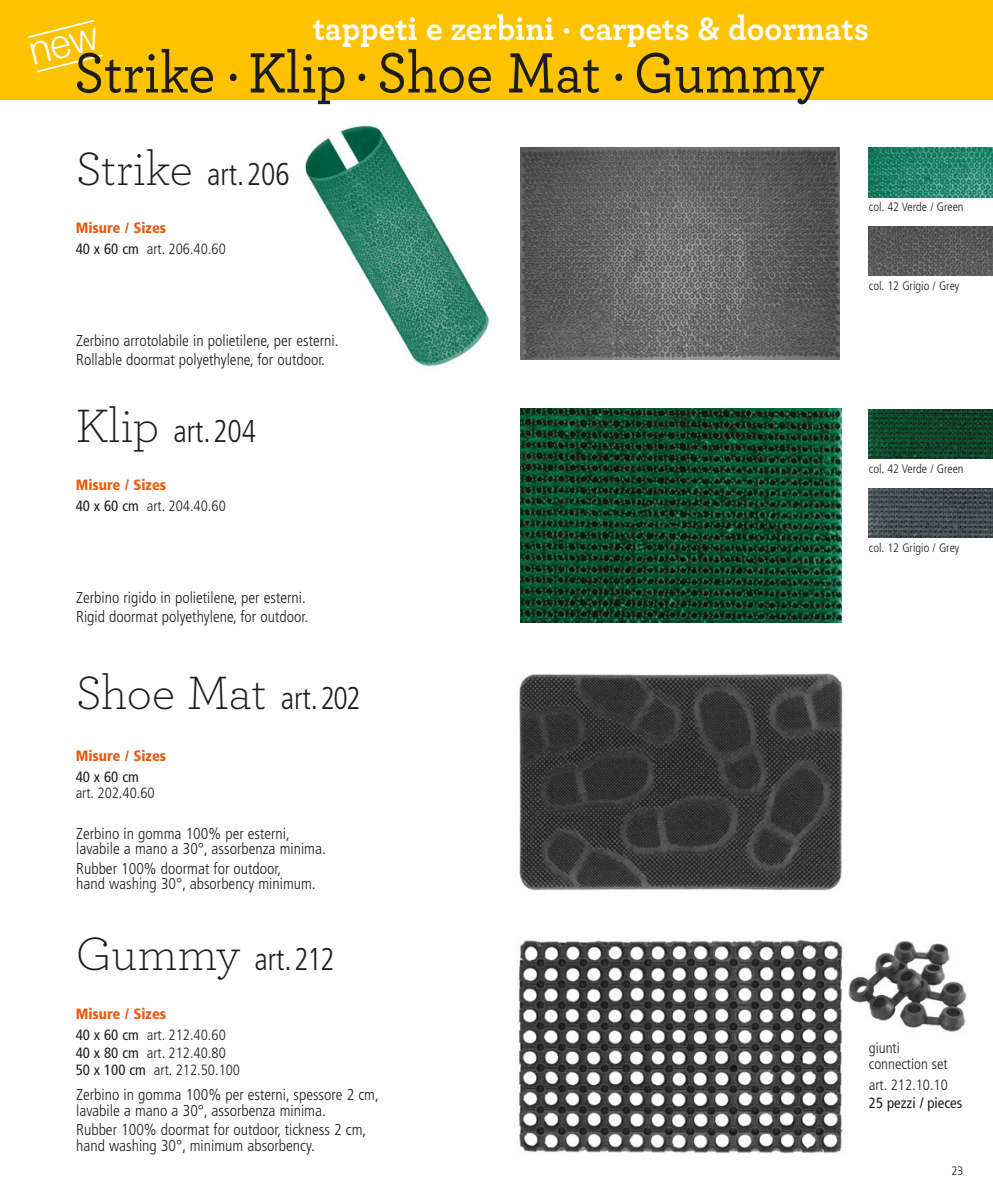
<style>
.page{position:relative;width:993px;height:1191px;background:#fff}
.page>*{position:absolute;margin:0;border:0;box-sizing:border-box;transform-origin:0 0}
.t1{font:500 59.5px "Archer";color:#1d1d1b;scale:.93 1}
.t2{font:300 49px "Archer";letter-spacing:-.01em;color:#1d1d1b}
.t3{font:700 35px "Archer";color:#fff;scale:.95 1}
.t4{font:300 condensed 31.5px "Frutiger";color:#1d1d1b;scale:.95 1}
.t5{font:300 condensed 15.75px/15.8px "Frutiger";color:#1d1d1b}
.t6{font:300 condensed 14.88px/21px "Frutiger";color:#1d1d1b}
.t7{font:condensed 14.88px "Frutiger";color:#1d1d1b}
.t8{font:900 condensed 14.88px "Frutiger";color:#ea5b0c}
.t9{font:300 condensed 12.25px "Frutiger";color:#1d1d1b}
.s1{font-family:"Archer";font-stretch:normal;font-size:49px}
.s2{font-weight:900;color:#ea5b0c}
.s3{font-weight:400}
.s4{font-family:"Frutiger";font-stretch:condensed;font-size:31.5px}
</style>
<div class="page">
<img style="left:305px;top:125px;width:185px;height:242px">
<div style="left:0;top:0;width:992px;height:99px;background:#fdc300"></div>
<img style="left:868px;top:226px;width:124px;height:50px">
<img style="left:868px;top:147px;width:124px;height:50px">
<img style="left:520px;top:147px;width:319px;height:213px">
<img style="left:519px;top:673px;width:324px;height:218px">
<img style="left:518px;top:939px;width:325px;height:215px">
<img style="left:848px;top:940px;width:119px;height:92px">
<img style="left:868px;top:488px;width:124px;height:50px">
<img style="left:868px;top:409px;width:124px;height:50px">
<img style="left:520px;top:409px;width:320px;height:213px">
<svg style="left:28px;top:19px;width:75px;height:54px"></svg>
<h3 class="t3" style="left:312px;top:15px;width:586px">tappeti e zerbini · carpets &amp; doormats</h3>
<h1 class="t1" style="left:74px;top:49px;width:808px">Strike · Klip · Shoe Mat · Gummy</h1>
<h3 class="t4" style="left:76px;top:161px;width:227px"><span class="s1">Strike</span> art.206</h3>
<p class="t6" style="left:76px;top:219px;width:152px"><span class="s2">Misure / Sizes<br></span><span class="s3">40 x 60 cm</span> art. 206.40.60</p>
<p class="t5" style="left:76px;top:333px;width:264px;line-height:18.9px">Zerbino arrotolabile in polietilene, per esterni.<br>Rollable doormat polyethylene, for outdoor.</p>
<h3 class="t4" style="left:76px;top:418px;width:191px"><span class="s1">Klip</span> art.204</h3>
<p class="t6" style="left:76px;top:476px;width:152px"><span class="s2">Misure / Sizes<br></span><span class="s3">40 x 60 cm</span> art. 204.40.60</p>
<p class="t5" style="left:76px;top:589px;width:233px;line-height:18.9px">Zerbino rigido in polietilene, per esterni.<br>Rigid doormat polyethylene, for outdoor.</p>
<h2 class="t2" style="left:76px;top:673px;width:286px">Shoe Mat <span class="s4">art.202</span></h2>
<p class="t8" style="left:76px;top:749px;width:92px">Misure / Sizes</p>
<p class="t7" style="left:76px;top:770px;width:65px">40 x 60 cm</p>
<p class="t6" style="left:76px;top:783px;width:80px">art. 202.40.60</p>
<p class="t5" style="left:76px;top:826px;width:251px">Zerbino in gomma 100% per esterni, lavabile a mano a 30°, assorbenza minima.</p>
<p class="t5" style="left:76px;top:861px;width:241px">Rubber 100% doormat for outdoor,<br>hand washing 30°, absorbency minimum.</p>
<p class="t9" style="left:868px;top:202px;width:96px">col. 42 Verde / Green</p>
<p class="t9" style="left:868px;top:281px;width:92px">col. 12 Grigio / Grey</p>
<p class="t9" style="left:868px;top:464px;width:96px">col. 42 Verde / Green</p>
<p class="t9" style="left:868px;top:542px;width:92px">col. 12 Grigio / Grey</p>
<h3 class="t4" style="left:76px;top:947px;width:274px"><span class="s1">Gummy</span> art.212</h3>
<p class="t6" style="left:76px;top:1004px;width:152px"><span class="s2">Misure / Sizes<br></span><span class="s3">40 x 60 cm</span> art. 212.40.60</p>
<p class="t6" style="left:76px;top:1045px;width:166px;line-height:17.5px"><span class="s3">40 x 80 cm</span> art. 212.40.80<br><span class="s3">50 x 100 cm</span> art. 212.50.100</p>
<p class="t6" style="left:868px;top:1041px;width:80px;line-height:15.8px">giunti connection set</p>
<p class="t6" style="left:868px;top:1075px;width:80px">art. 212.10.10</p>
<p class="t7" style="left:868px;top:1096px;width:95px">25 pezzi / pieces</p>
<p class="t5" style="left:76px;top:1088px;width:304px">Zerbino in gomma 100% per esterni, spessore 2 cm, lavabile a mano a 30°, assorbenza minima.</p>
<p class="t5" style="left:76px;top:1123px;width:291px">Rubber 100% doormat for outdoor, tickness 2 cm, hand washing 30°, minimum absorbency.</p>
<p class="t9" style="left:951px;top:1166px;width:13px">23</p>
</div>
